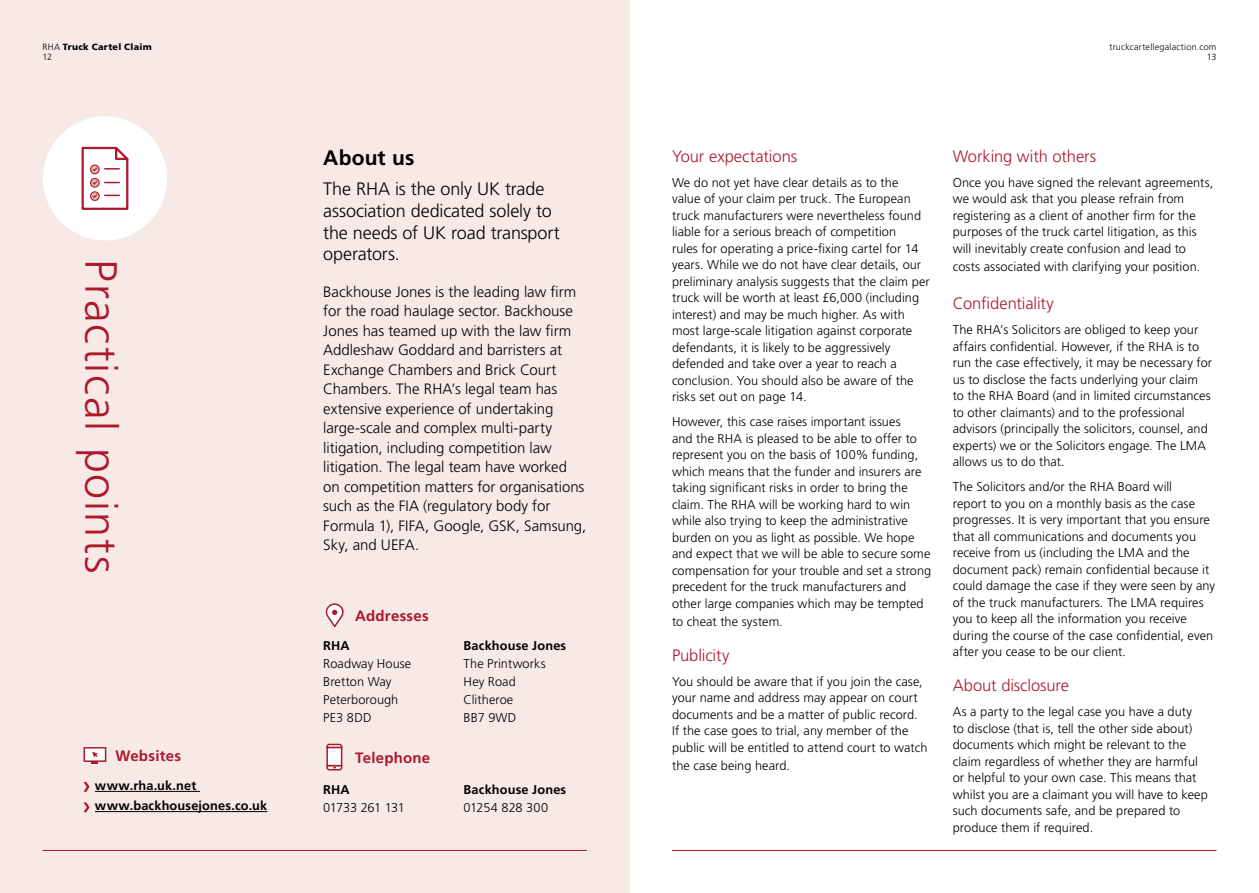
<style>
.page{position:relative;width:1259px;height:893px;background:#fff}
.page>*{position:absolute;margin:0;border:0;box-sizing:border-box;transform-origin:0 0}
.t1{font:300 45px "Frutiger";letter-spacing:.035em;color:#ad182d}
.t2{font:700 21px "Frutiger";letter-spacing:.01em;color:#000}
.t3{font:300 18px/21.6px "Frutiger";letter-spacing:-.01em;color:#000}
.t4{font:300 16.5px "Frutiger";letter-spacing:-.005em;color:#ad182d}
.t5{font:300 15px/19.5px "Frutiger";color:#000}
.t6{font:700 15px "Frutiger";letter-spacing:.015em;color:#ad182d}
.t7{font:300 12.75px/16.5px "Frutiger";letter-spacing:.005em;color:#000}
.t8{font:700 12.75px/20.2px "Frutiger";letter-spacing:.01em;color:#000}
.t9{font:300 12.75px "Frutiger";letter-spacing:-.03em;color:#000}
.t10{font:300 9px/10.8px "Frutiger";letter-spacing:.025em;color:#000;text-align:right}
.t11{font:900 9px/10.8px "Frutiger";letter-spacing:.03em;color:#000}
.s1{font-weight:300}
</style>
<div class="page">
<div style="left:0;top:0;width:629px;height:893px;background:#f7e9e6"></div>
<div style="left:43px;top:116px;width:124px;height:125px;background:#fff;border-radius:50%"></div>
<hr style="left:43px;top:850px;width:544px;height:1px;background:#ad182d">
<hr style="left:95px;top:791px;width:105px;height:1px;background:#000">
<hr style="left:95px;top:811px;width:172px;height:1px;background:#000">
<div style="left:83px;top:747px;width:23px;height:15px;background:#fff;border:2px solid #ad182d"></div>
<svg style="left:92px;top:752px;width:6px;height:12px"></svg>
<svg style="left:83px;top:782px;width:7px;height:10px"></svg>
<svg style="left:83px;top:802px;width:7px;height:10px"></svg>
<svg style="left:325px;top:603px;width:19px;height:25px"></svg>
<svg style="left:326px;top:743px;width:17px;height:28px"></svg>
<svg style="left:81px;top:146px;width:48px;height:64px"></svg>
<hr style="left:672px;top:850px;width:544px;height:1px;background:#ad182d">
<p class="t11" style="left:43px;top:41px;width:111px"><span class="s1">RHA</span> Truck Cartel Claim<br><span class="s1">12</span></p>
<h1 class="t1" style="left:126px;top:259px;width:316px;rotate:90deg">Practical points</h1>
<h2 class="t2" style="left:323px;top:146px;width:93px">About us</h2>
<h3 class="t3" style="left:323px;top:178px;width:238px">The RHA is the only UK trade association dedicated solely to the needs of UK road transport operators.</h3>
<p class="t5" style="left:323px;top:282px;width:265px">Backhouse Jones is the leading law firm for the road haulage sector. Backhouse Jones has teamed up with the law firm Addleshaw Goddard and barristers at Exchange Chambers and Brick Court Chambers. The RHA’s legal team has extensive experience of undertaking large-scale and complex multi-party litigation, including competition law litigation. The legal team have worked on competition matters for organisations such as the FIA (regulatory body for Formula 1), FIFA, Google, GSK, Samsung, Sky, and UEFA.</p>
<p class="t6" style="left:355px;top:607px;width:75px">Addresses</p>
<p class="t8" style="left:323px;top:636px;width:28px">RHA</p>
<p class="t7" style="left:323px;top:655px;width:90px;line-height:18px">Roadway House<br>Bretton Way<br>Peterborough<br>PE3 8DD</p>
<p class="t8" style="left:463px;top:636px;width:104px">Backhouse Jones</p>
<p class="t7" style="left:463px;top:655px;width:84px;line-height:18px">The Printworks<br>Hey Road<br>Clitheroe<br>BB7 9WD</p>
<p class="t6" style="left:115px;top:747px;width:67px">Websites</p>
<p class="t6" style="left:355px;top:749px;width:77px">Telephone</p>
<p class="t8" style="left:95px;top:775px;width:174px">www.rha.uk.net www.backhousejones.co.uk</p>
<p class="t8" style="left:323px;top:779px;width:28px">RHA</p>
<p class="t9" style="left:323px;top:800px;width:83px">01733 261 131</p>
<p class="t8" style="left:463px;top:779px;width:104px">Backhouse Jones</p>
<p class="t7" style="left:463px;top:799px;width:86px">01254 828 300</p>
<p class="t10" style="left:1109px;top:41px;width:108px">truckcartellegalaction.com<br>13</p>
<p class="t4" style="left:672px;top:147px;width:127px">Your expectations</p>
<p class="t7" style="left:672px;top:174px;width:259px">We do not yet have clear details as to the value of your claim per truck. The European truck manufacturers were nevertheless found liable for a serious breach of competition<br>rules for operating a price-fixing cartel for 14 years. While we do not have clear details, our preliminary analysis suggests that the claim per truck will be worth at least £6,000 (including interest) and may be much higher. As with most large-scale litigation against corporate defendants, it is likely to be aggressively defended and take over a year to reach a conclusion. You should also be aware of the risks set out on page 14.</p>
<p class="t7" style="left:672px;top:414px;width:261px">However, this case raises important issues<br>and the RHA is pleased to be able to offer to represent you on the basis of 100% funding, which means that the funder and insurers are taking significant risks in order to bring the claim. The RHA will be working hard to win while also trying to keep the administrative burden on you as light as possible. We hope and expect that we will be able to secure some compensation for your trouble and set a strong precedent for the truck manufacturers and other large companies which may be tempted</p>
<p class="t7" style="left:672px;top:613px;width:112px">to cheat the system.</p>
<p class="t4" style="left:672px;top:646px;width:59px">Publicity</p>
<p class="t7" style="left:672px;top:673px;width:257px">You should be aware that if you join the case, your name and address may appear on court documents and be a matter of public record.<br>If the case goes to trial, any member of the public will be entitled to attend court to watch</p>
<p class="t7" style="left:672px;top:757px;width:119px">the case being heard.</p>
<p class="t4" style="left:952px;top:147px;width:145px">Working with others</p>
<p class="t7" style="left:952px;top:174px;width:262px">Once you have signed the relevant agreements, we would ask that you please refrain from registering as a client of another firm for the purposes of the truck cartel litigation, as this will inevitably create confusion and lead to</p>
<p class="t7" style="left:952px;top:258px;width:249px">costs associated with clarifying your position.</p>
<p class="t4" style="left:952px;top:294px;width:102px">Confidentiality</p>
<p class="t7" style="left:952px;top:322px;width:261px">The RHA’s Solicitors are obliged to keep your affairs confidential. However, if the RHA is to run the case effectively, it may be necessary for us to disclose the facts underlying your claim to the RHA Board (and in limited circumstances to other claimants) and to the professional advisors (principally the solicitors, counsel, and experts) we or the Solicitors engage. The LMA allows us to do that.</p>
<p class="t7" style="left:952px;top:479px;width:264px">The Solicitors and/or the RHA Board will<br>report to you on a monthly basis as the case progresses. It is very important that you ensure that all communications and documents you receive from us (including the LMA and the document pack) remain confidential because it could damage the case if they were seen by any of the truck manufacturers. The LMA requires you to keep all the information you receive during the course of the case confidential, even after you cease to be our client.</p>
<p class="t4" style="left:952px;top:676px;width:118px">About disclosure</p>
<p class="t7" style="left:952px;top:704px;width:257px">As a party to the legal case you have a duty<br>to disclose (that is, tell the other side about) documents which might be relevant to the claim regardless of whether they are harmful or helpful to your own case. This means that whilst you are a claimant you will have to keep such documents safe, and be prepared to produce them if required.</p>
</div>
